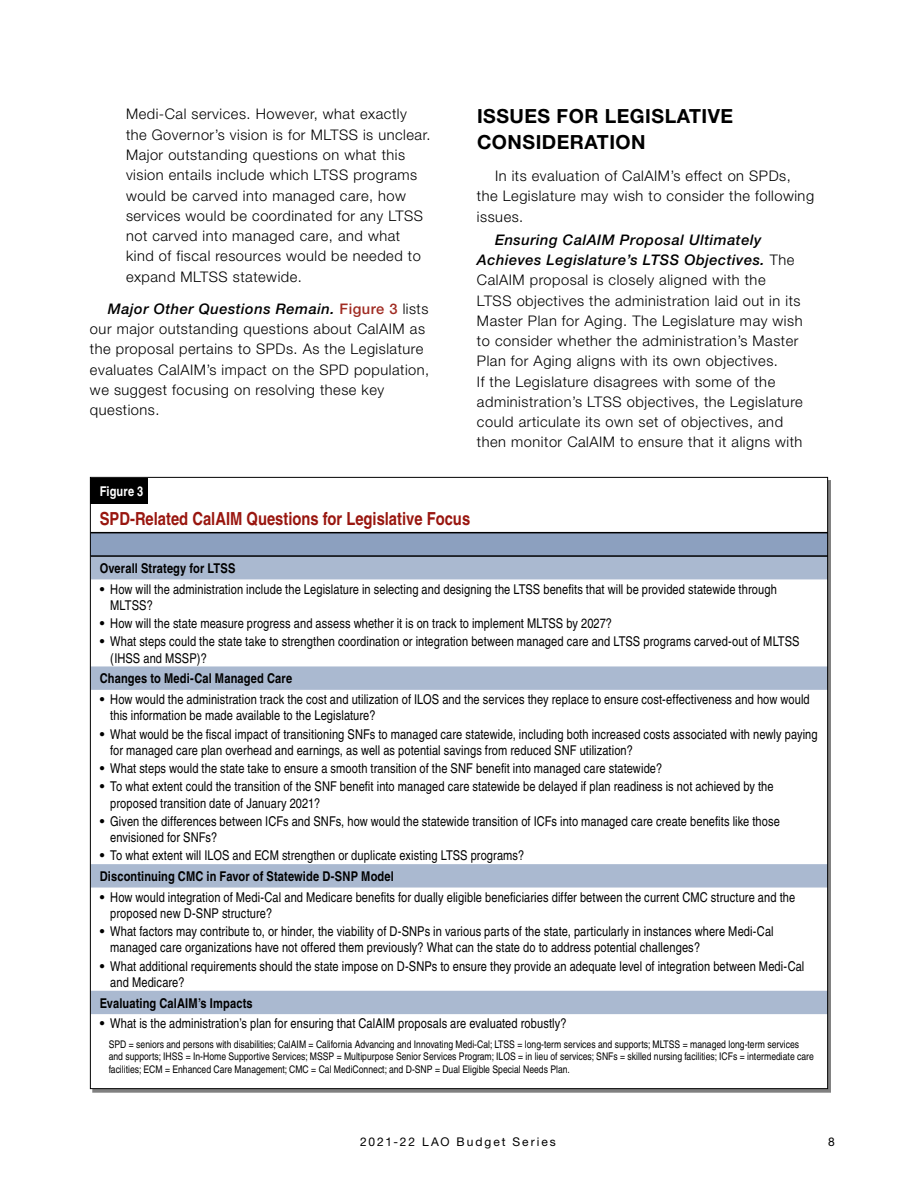
<style>
.page{position:relative;width:918px;height:1188px;background:#fff}
.page>*{position:absolute;margin:0;border:0;box-sizing:border-box;transform-origin:0 0}
.t1{font:700 19.5px/25.5px "Helvetica Neue LT";letter-spacing:.025em;color:#000}
.t2{font:700 condensed 18px "Helvetica";color:#99160f}
.t3{font:300 14.7px/20.2px "Helvetica Neue LT";letter-spacing:.035em;color:#000}
.t4{font:condensed 13.5px/16.2px "Helvetica";letter-spacing:.01em;color:#000}
.t5{font:700 condensed 13.5px "Helvetica";letter-spacing:.01em;color:#000}
.t6{font:700 condensed 13.5px "Helvetica";letter-spacing:.01em;color:#fff}
.t7{font:12px "Helvetica Neue LT";letter-spacing:.165em;color:#000}
.t8{font:condensed 10.5px/12.6px "Helvetica";color:#000}
.s1{font-weight:500;font-style:italic}
.s2{font-weight:500;color:#a02b22}
.s3{font-stretch:normal}
.s4{font-weight:700}
</style>
<div class="page">
<div style="left:91px;top:478px;width:57px;height:26px;background:#000"></div>
<div style="left:91px;top:533px;width:737px;height:23px;background:#8ca0bf"></div>
<svg style="left:92px;top:557px;width:734px;height:457px"></svg>
<hr style="left:91px;top:532px;width:737px;height:1px;background:#000">
<hr style="left:91px;top:555px;width:737px;height:2px;background:#000">
<p class="t3" style="left:126px;top:104px;width:306px">Medi-Cal services. However, what exactly the Governor’s vision is for MLTSS is unclear.<br>Major outstanding questions on what this vision entails include which LTSS programs would be carved into managed care, how services would be coordinated for any LTSS not carved into managed care, and what kind of fiscal resources would be needed to expand MLTSS statewide.</p>
<p class="t3" style="left:90px;top:298px;width:341px;text-indent:18px"><span class="s1">Major Other Questions Remain.</span> <span class="s2">Figure 3</span> lists our major outstanding questions about CalAIM as the proposal pertains to SPDs. As the Legislature evaluates CalAIM’s impact on the SPD population, we suggest focusing on resolving these key questions.</p>
<h1 class="t1" style="left:477px;top:103px;width:258px">ISSUES FOR LEGISLATIVE<br>CONSIDERATION</h1>
<p class="t3" style="left:477px;top:165px;width:339px;text-indent:18px">In its evaluation of CalAIM’s effect on SPDs, the Legislature may wish to consider the following issues.</p>
<p class="t3" style="left:477px;top:229px;width:327px;text-indent:18px"><span class="s1">Ensuring CalAIM Proposal Ultimately Achieves Legislature’s LTSS Objectives.</span> The CalAIM proposal is closely aligned with the LTSS objectives the administration laid out in its Master Plan for Aging. The Legislature may wish to consider whether the administration’s Master Plan for Aging aligns with its own objectives.<br>If the Legislature disagrees with some of the administration’s LTSS objectives, the Legislature could articulate its own set of objectives, and then monitor CalAIM to ensure that it aligns with</p>
<p class="t6" style="left:100px;top:483px;width:45px">Figure 3</p>
<h2 class="t2" style="left:100px;top:508px;width:372px">SPD-Related CalAIM Questions for Legislative Focus</h2>
<p class="t5" style="left:100px;top:560px;width:137px">Overall Strategy for LTSS</p>
<p class="t4" style="left:110px;top:581px;width:668px;text-indent:-11px"><span class="s3">•</span> How will the administration include the Legislature in selecting and designing the LTSS benefits that will be provided statewide through<br>MLTSS?</p>
<p class="t4" style="left:100px;top:615px;width:514px"><span class="s3">•</span> How will the state measure progress and assess whether it is on track to implement MLTSS by 2027?</p>
<p class="t4" style="left:110px;top:634px;width:691px;text-indent:-11px"><span class="s3">•</span> What steps could the state take to strengthen coordination or integration between managed care and LTSS programs carved-out of MLTSS (IHSS and MSSP)?</p>
<p class="t5" style="left:100px;top:670px;width:194px">Changes to Medi-Cal Managed Care</p>
<p class="t4" style="left:110px;top:691px;width:701px;text-indent:-11px"><span class="s3">•</span> How would the administration track the cost and utilization of ILOS and the services they replace to ensure cost-effectiveness and how would this information be made available to the Legislature?</p>
<p class="t4" style="left:110px;top:726px;width:709px;text-indent:-11px"><span class="s3">•</span> What would be the fiscal impact of transitioning SNFs to managed care statewide, including both increased costs associated with newly paying for managed care plan overhead and earnings, as well as potential savings from reduced SNF utilization?</p>
<p class="t4" style="left:100px;top:760px;width:564px"><span class="s3">•</span> What steps would the state take to ensure a smooth transition of the SNF benefit into managed care statewide?</p>
<p class="t4" style="left:110px;top:778px;width:665px;text-indent:-11px"><span class="s3">•</span> To what extent could the transition of the SNF benefit into managed care statewide be delayed if plan readiness is not achieved by the proposed transition date of January 2021?</p>
<p class="t4" style="left:110px;top:813px;width:671px;text-indent:-11px"><span class="s3">•</span> Given the differences between ICFs and SNFs, how would the statewide transition of ICFs into managed care create benefits like those envisioned for SNFs?</p>
<p class="t4" style="left:100px;top:845px;width:426px;line-height:20.7px"><span class="s3">•</span> To what extent will ILOS and ECM strengthen or duplicate existing LTSS programs?<br><span class="s4">Discontinuing CMC in Favor of Statewide D-SNP Model</span></p>
<p class="t4" style="left:110px;top:889px;width:687px;text-indent:-11px"><span class="s3">•</span> How would integration of Medi-Cal and Medicare benefits for dually eligible beneficiaries differ between the current CMC structure and the proposed new D-SNP structure?</p>
<p class="t4" style="left:110px;top:923px;width:665px;text-indent:-11px"><span class="s3">•</span> What factors may contribute to, or hinder, the viability of D-SNPs in various parts of the state, particularly in instances where Medi-Cal managed care organizations have not offered them previously? What can the state do to address potential challenges?</p>
<p class="t4" style="left:110px;top:958px;width:696px;text-indent:-11px"><span class="s3">•</span> What additional requirements should the state impose on D-SNPs to ensure they provide an adequate level of integration between Medi-Cal and Medicare?</p>
<p class="t5" style="left:100px;top:995px;width:154px">Evaluating CalAIM’s Impacts</p>
<p class="t4" style="left:100px;top:1015px;width:468px"><span class="s3">•</span> What is the administration’s plan for ensuring that CalAIM proposals are evaluated robustly?</p>
<p class="t8" style="left:109px;top:1038px;width:707px">SPD = seniors and persons with disabilities; CalAIM = California Advancing and Innovating Medi-Cal; LTSS = long-term services and supports; MLTSS = managed long-term services and supports; IHSS = In-Home Supportive Services; MSSP = Multipurpose Senior Services Program; ILOS = in lieu of services; SNFs = skilled nursing facilities; ICFs = intermediate care facilities; ECM = Enhanced Care Management; CMC = Cal MediConnect; and D-SNP = Dual Eligible Special Needs Plan.</p>
<p class="t7" style="left:360px;top:1134px;width:197px">2021-22 LAO Budget Series</p>
<p class="t7" style="left:828px;top:1134px;width:8px">8</p>
</div>
